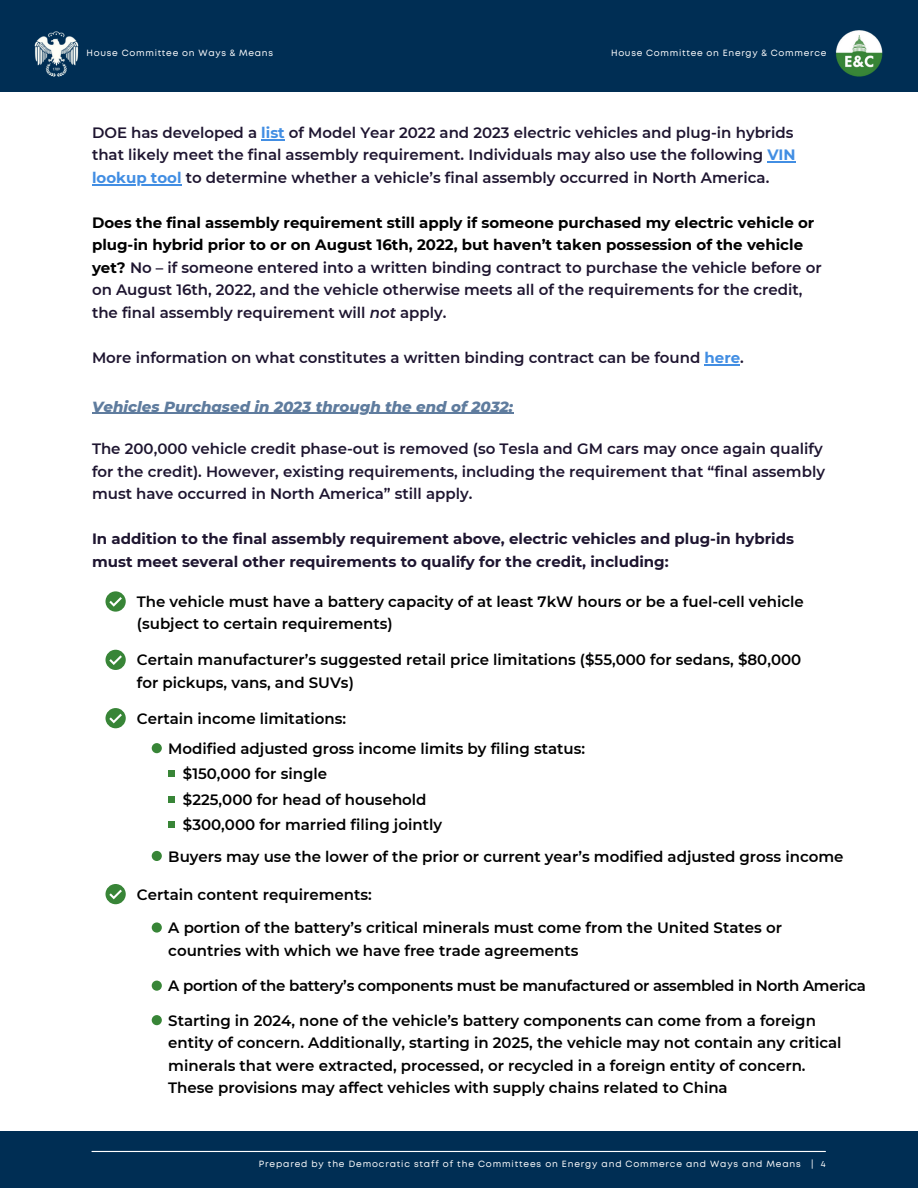
<style>
.page{position:relative;width:918px;height:1188px;background:#fff}
.page>*{position:absolute;margin:0;border:0;box-sizing:border-box;transform-origin:0 0}
.t1{font:600 15px/22.5px "Montserrat";color:#1e1530}
.t2{font:600 15px/22.5px "Montserrat";color:#000}
.t3{font:700 15px/22.5px "Montserrat";color:#1e1530}
.t4{font:600 15px "Montserrat";letter-spacing:-.02em;color:#000}
.t5{font:italic 800 15px "Montserrat";color:#5f7c9e}
.t6{font:9px "Mont";letter-spacing:.095em;color:#fff}
.s1{font-weight:700;color:#428ee3}
.s2{font-weight:700;color:#000}
.s3{font-style:italic}
</style>
<div class="page">
<div style="left:0;top:0;width:918px;height:92px;background:#002e54"></div>
<div style="left:0;top:1131px;width:918px;height:57px;background:#002e54"></div>
<img style="left:34px;top:31px;width:45px;height:46px">
<img style="left:835px;top:30px;width:48px;height:46px">
<svg style="left:106px;top:591px;width:20px;height:21px"></svg>
<svg style="left:106px;top:650px;width:20px;height:20px"></svg>
<svg style="left:106px;top:708px;width:20px;height:20px"></svg>
<div style="left:152px;top:743px;width:10px;height:10px;background:#388537;border-radius:50%"></div>
<div style="left:168px;top:770px;width:7px;height:7px;background:#388537"></div>
<svg style="left:261px;top:139px;width:24px;height:1px"></svg>
<hr style="left:767px;top:161px;width:29px;height:2px;background:#428ee3">
<hr style="left:92px;top:184px;width:90px;height:1px;background:#428ee3">
<hr style="left:705px;top:364px;width:35px;height:1px;background:#428ee3">
<hr style="left:92px;top:413px;width:421px;height:1px;background:#5f7c9e">
<div style="left:168px;top:796px;width:7px;height:7px;background:#388537"></div>
<div style="left:168px;top:821px;width:7px;height:7px;background:#388537"></div>
<div style="left:152px;top:851px;width:10px;height:10px;background:#388537;border-radius:50%"></div>
<svg style="left:106px;top:884px;width:20px;height:20px"></svg>
<div style="left:152px;top:922px;width:10px;height:11px;background:#388537;border-radius:50%"></div>
<div style="left:152px;top:981px;width:10px;height:10px;background:#388537;border-radius:50%"></div>
<div style="left:152px;top:1015px;width:10px;height:10px;background:#388537;border-radius:50%"></div>
<hr style="left:92px;top:1151px;width:733px;height:1px;background:#fff">
<p class="t6" style="left:87px;top:49px;width:188px">House Committee on Ways &amp; Means</p>
<p class="t6" style="left:611px;top:49px;width:217px">House Committee on Energy &amp; Commerce</p>
<p class="t1" style="left:92px;top:121px;width:705px">DOE has developed a <span class="s1">list</span> of Model Year 2022 and 2023 electric vehicles and plug-in hybrids that likely meet the final assembly requirement. Individuals may also use the following <span class="s1">VIN lookup tool</span> to determine whether a vehicle’s final assembly occurred in North America.</p>
<p class="t1" style="left:92px;top:211px;width:731px"><span class="s2">Does the final assembly requirement still apply if someone purchased my electric vehicle or plug-in hybrid prior to or on August 16th, 2022, but haven’t taken possession of the vehicle yet?</span> No – if someone entered into a written binding contract to purchase the vehicle before or on August 16th, 2022, and the vehicle otherwise meets all of the requirements for the credit, the final assembly requirement will <span class="s3">not</span> apply.</p>
<p class="t1" style="left:92px;top:346px;width:653px">More information on what constitutes a written binding contract can be found <span class="s1">here</span>.</p>
<p class="t5" style="left:92px;top:397px;width:423px">Vehicles Purchased in 2023 through the end of 2032:</p>
<p class="t1" style="left:92px;top:438px;width:734px">The 200,000 vehicle credit phase-out is removed (so Tesla and GM cars may once again qualify for the credit). However, existing requirements, including the requirement that “final assembly must have occurred in North America” still apply.</p>
<p class="t3" style="left:92px;top:528px;width:704px">In addition to the final assembly requirement above, electric vehicles and plug-in hybrids must meet several other requirements to qualify for the credit, including:</p>
<p class="t2" style="left:137px;top:590px;width:669px">The vehicle must have a battery capacity of at least 7kW hours or be a fuel-cell vehicle (subject to certain requirements)</p>
<p class="t2" style="left:137px;top:649px;width:666px">Certain manufacturer’s suggested retail price limitations ($55,000 for sedans, $80,000 for pickups, vans, and SUVs)</p>
<p class="t2" style="left:168px;top:704px;width:418px;line-height:29.5px;text-indent:-31px">Certain income limitations:<br>Modified adjusted gross income limits by filing status:</p>
<p class="t2" style="left:183px;top:761px;width:261px;line-height:25.5px">$150,000 for single<br>$225,000 for head of household $300,000 for married filing jointly</p>
<p class="t2" style="left:168px;top:845px;width:677px">Buyers may use the lower of the prior or current year’s modified adjusted gross income</p>
<p class="t2" style="left:137px;top:883px;width:237px">Certain content requirements:</p>
<p class="t2" style="left:168px;top:916px;width:615px">A portion of the battery’s critical minerals must come from the United States or countries with which we have free trade agreements</p>
<p class="t4" style="left:168px;top:977px;width:699px">A portion of the battery’s components must be manufactured or assembled in North America</p>
<p class="t2" style="left:168px;top:1009px;width:675px">Starting in 2024, none of the vehicle’s battery components can come from a foreign entity of concern. Additionally, starting in 2025, the vehicle may not contain any critical minerals that were extracted, processed, or recycled in a foreign entity of concern.<br>These provisions may affect vehicles with supply chains related to China</p>
<p class="t6" style="left:259px;top:1160px;width:568px">Prepared by the Democratic staff of the Committees on Energy and Commerce and Ways and Means | 4</p>
</div>
